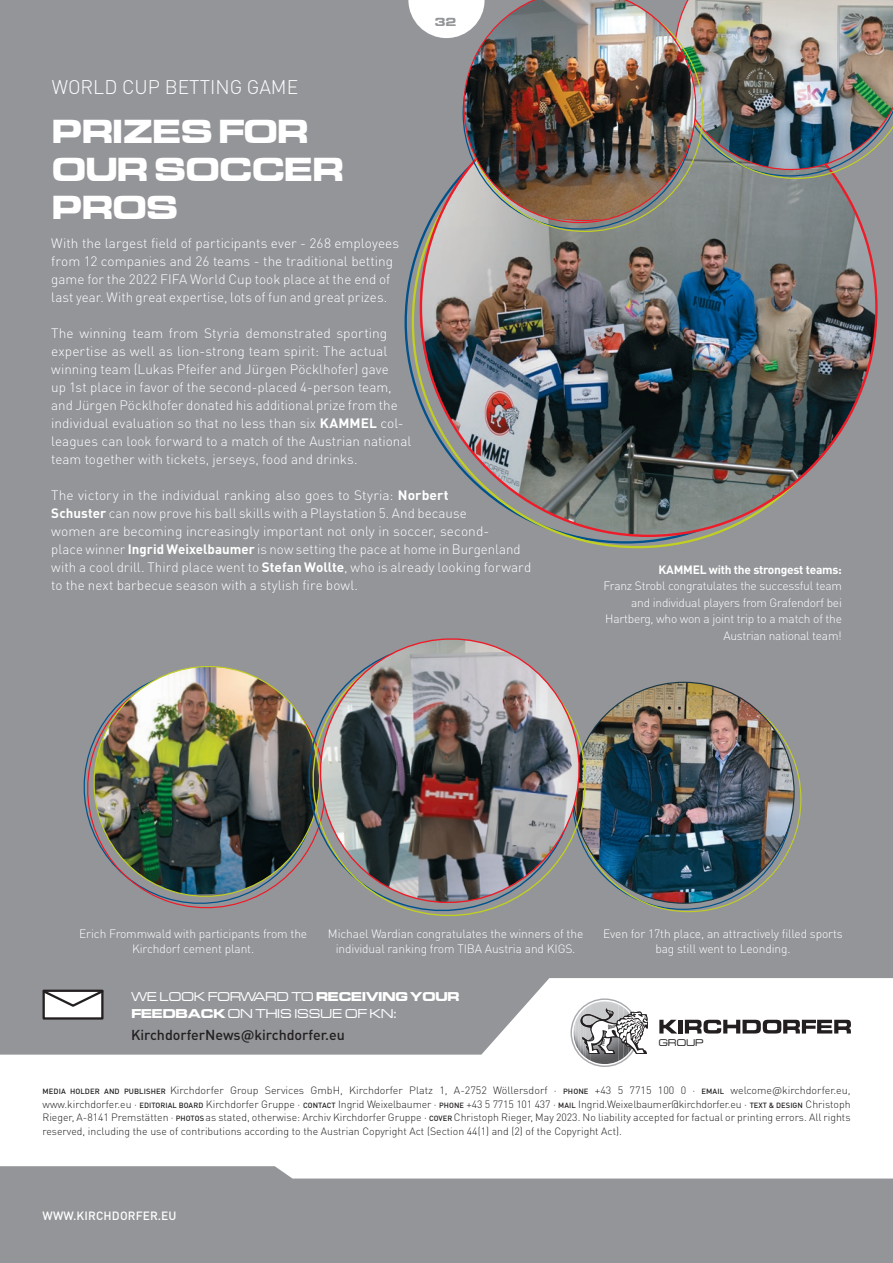
<style>
.page{position:relative;width:893px;height:1263px;background:#939598}
.page>*{position:absolute;margin:0;border:0;box-sizing:border-box;transform-origin:0 0}
.t1{font:29.7px/37.8px "Thekla Bold Extended";color:#fff}
.t2{font:300 19.5px "DIN Pro";color:#fff}
.t3{font:500 14.25px "DIN Pro";color:#231f20}
.t4{font:300 13.5px/18px "DIN Pro";color:#fff}
.Bildunterschrift{font:300 12px/16.5px "DIN Pro";letter-spacing:-.01em;color:#fff;text-align:center}
.Bildunterschrift-2{font:700 12px "DIN Pro";letter-spacing:-.02em;color:#fff}
.t5{font:500 11.85px "DIN Pro";letter-spacing:.01em;color:#fff}
.t6{font:11.4px "Thekla Extended";color:#fff}
.t7{font:300 10.5px/13.5px "DIN Pro";color:#231f20;text-align:justify}
.t8{font:10.5px "Thekla Bold Extended";color:#939598}
.t9{font:8.7px "Thekla Extended";color:#231f20}
.s1{font-weight:700}
.s2{font-family:"Thekla Bold Extended"}
.s3{font-weight:500;font-size:7.5px}
</style>
<div class="page">
<svg style="left:0;top:978px;width:893px;height:200px;fill:#fff"></svg>
<div style="left:44px;top:991px;width:58px;height:27px;background:#fff"></div>
<div style="left:43px;top:990px;width:61px;height:29px;border:2px solid #231f20"></div>
<svg style="left:41px;top:988px;width:64px;height:20px"></svg>
<img style="left:83px;top:666px;width:208px;height:243px">
<svg style="left:570px;top:998px;width:78px;height:69px;background:#bcbbbc"></svg>
<svg style="left:659px;top:1020px;width:18px;height:13px"></svg>
<hr style="left:678px;top:1020px;width:4px;height:13px;background:#231f20">
<svg style="left:685px;top:1020px;width:166px;height:13px;background:#747272"></svg>
<img style="left:573px;top:682px;width:221px;height:221px;border-radius:110px">
<img style="left:421px;top:105px;width:454px;height:429px">
<img style="left:295px;top:708px;width:308px;height:168px">
<img style="left:303px;top:638px;width:293px;height:279px">
<svg style="left:408px;top:0;width:55px;height:38px"></svg>
<img style="left:703px;top:0;width:190px;height:179px">
<img style="left:466px;top:1px;width:237px;height:231px">
<img style="left:463px;top:0;width:233px;height:223px">
<p class="t2" style="left:52px;top:73px;width:248px">WORLD CUP BETTING GAME</p>
<p class="t1" style="left:51px;top:113px;width:293px">PRIZES FOR<br>OUR SOCCER<br>PROS</p>
<p class="t8" style="left:434px;top:14px;width:23px">32</p>
<p class="t4" style="left:51px;top:234px;width:349px">With the largest field of participants ever - 268 employees from 12 companies and 26 teams - the traditional betting game for the 2022 FIFA World Cup took place at the end of last year. With great expertise, lots of fun and great prizes.</p>
<p class="t4" style="left:51px;top:324px;width:361px">The winning team from Styria demonstrated sporting expertise as well as lion-strong team spirit: The actual winning team (Lukas Pfeifer and Jürgen Pöcklhofer) gave<br>up 1st place in favor of the second-placed 4-person team, and Jürgen Pöcklhofer donated his additional prize from the individual evaluation so that no less than six <span class="s1">KAMMEL</span> col&shy;leagues can look forward to a match of the Austrian national team together with tickets, jerseys, food and drinks.</p>
<p class="t4" style="left:51px;top:486px;width:482px">The victory in the individual ranking also goes to Styria: <span class="s1">Norbert<br>Schuster</span> can now prove his ball skills with a Playstation 5. And because<br>women are becoming increasingly important not only in soccer, second-<br>place winner <span class="s1">Ingrid Weixelbaumer</span> is now setting the pace at home in Burgenland with a cool drill. Third place went to <span class="s1">Stefan Wollte</span>, who is already looking forward to the next barbecue season with a stylish fire bowl.</p>
<p class="Bildunterschrift-2" style="left:658px;top:561px;width:185px">KAMMEL with the strongest teams:</p>
<p class="Bildunterschrift" style="left:603px;top:577px;width:240px;text-align:right">Franz Strobl congratulates the successful team and individual players from Grafendorf bei Hartberg, who won a joint trip to a match of the Austrian national team!</p>
<p class="Bildunterschrift" style="left:79px;top:926px;width:229px;line-height:15px">Erich Frommwald with participants from the<br>Kirchdorf cement plant.</p>
<p class="Bildunterschrift" style="left:328px;top:926px;width:257px;line-height:15px">Michael Wardian congratulates the winners of the individual ranking from TIBA Austria and KIGS.</p>
<p class="Bildunterschrift" style="left:603px;top:925px;width:241px">Even for 17th place, an attractively filled sports</p>
<p class="Bildunterschrift" style="left:655px;top:940px;width:137px">bag still went to Leonding.</p>
<p class="t6" style="left:131px;top:987px;width:330px">WE LOOK FORWARD TO <span class="s2">RECEIVING YOUR</span></p>
<p class="t6" style="left:131px;top:1004px;width:267px"><span class="s2">FEEDBACK</span> ON THIS ISSUE OF KN:</p>
<p class="t3" style="left:131px;top:1025px;width:215px">KirchdorferNews@kirchdorfer.eu</p>
<p class="t9" style="left:659px;top:1035px;width:47px">GROUP</p>
<p class="t7" style="left:43px;top:1083px;width:810px"><span class="s3">MEDIA HOLDER AND PUBLISHER</span> Kirchdorfer Group Services GmbH, Kirchdorfer Platz 1, A-2752 Wöllersdorf · <span class="s3">PHONE</span> +43 5 7715 100 0 · <span class="s3">EMAIL</span> welcome@kirchdorfer.eu, www.kirchdorfer.eu · <span class="s3">EDITORIAL BOARD</span> Kirchdorfer Gruppe · <span class="s3">CONTACT</span> Ingrid Weixelbaumer · <span class="s3">PHONE</span> +43 5 7715 101 437 · <span class="s3">MAIL</span> Ingrid.Weixelbaumer@kirchdorfer.eu · <span class="s3">TEXT &amp; DESIGN</span> Christoph Rieger, A-8141 Premstätten · <span class="s3">PHOTOS</span> as stated, otherwise: Archiv Kirchdorfer Gruppe · <span class="s3">COVER</span> Christoph Rieger, May 2023. No liability accepted for factual or printing errors. All rights reserved, including the use of contributions according to the Austrian Copyright Act (Section 44(1) and (2) of the Copyright Act).</p>
<p class="t5" style="left:43px;top:1207px;width:135px">WWW.KIRCHDORFER.EU</p>
</div>
